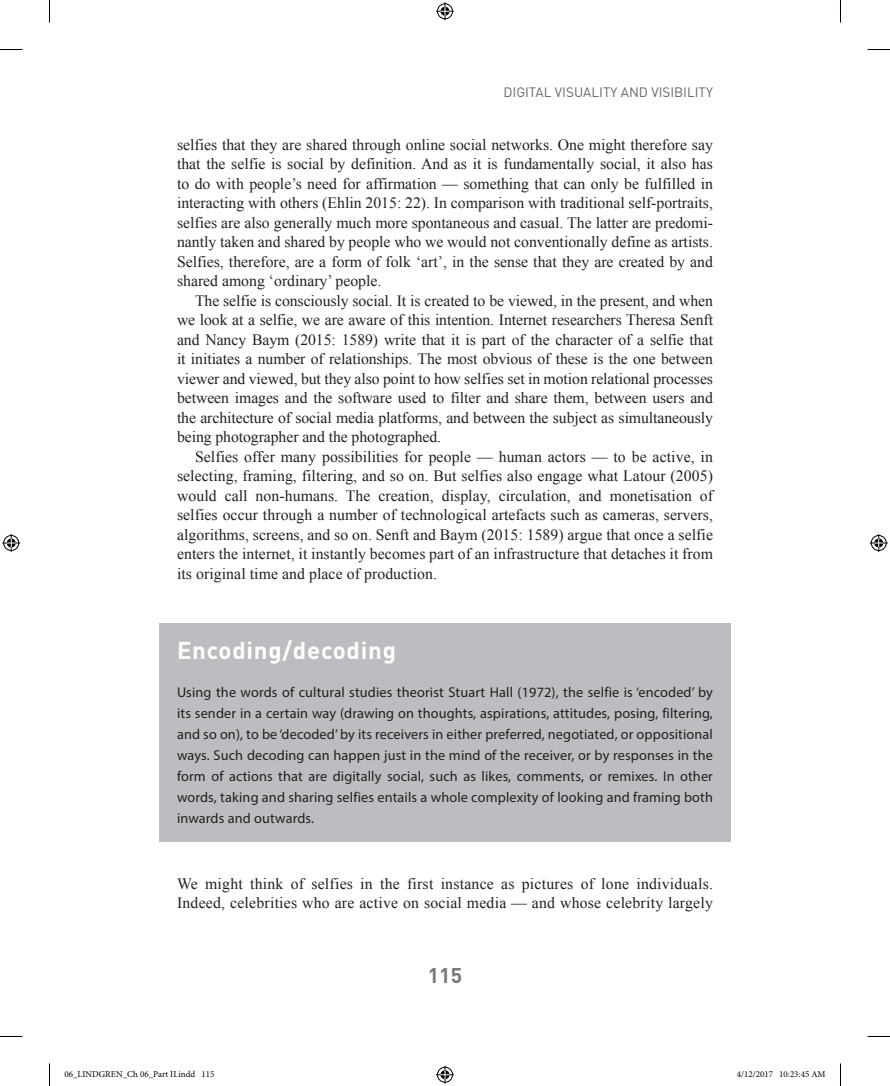
<style>
.page{position:relative;width:890px;height:1086px;background:#fff}
.page>*{position:absolute;margin:0;border:0;box-sizing:border-box;transform-origin:0 0}
.BX2_TI{font:700 24px "DIN";letter-spacing:.03em;color:#fff}
.t1{font:700 21px "DIN";color:#76787b}
.TEXT_IND{font:15.75px/19.5px "Times New Roman";color:#231f20;text-align:justify}
.EEA{font:15.75px/19.5px "Times New Roman";letter-spacing:.015em;color:#231f20}
.BX2_TEXT{font:14.25px/21px "Myriad Pro";letter-spacing:.01em;color:#231f20;text-align:justify}
.t2{font:13.5px "DIN";color:#67676a}
.t3{font:9px "Minion Pro";color:#000}
</style>
<div class="page">
<div style="left:159px;top:622px;width:571px;height:219px;background:#bcbdc0"></div>
<svg style="left:0;top:49px;width:22px;height:1px"></svg>
<svg style="left:867px;top:49px;width:23px;height:1px"></svg>
<svg style="left:0;top:1036px;width:22px;height:1px"></svg>
<svg style="left:867px;top:1036px;width:23px;height:1px"></svg>
<svg style="left:49px;top:0;width:1px;height:23px"></svg>
<svg style="left:49px;top:1063px;width:1px;height:22px"></svg>
<svg style="left:840px;top:0;width:1px;height:23px"></svg>
<svg style="left:840px;top:1063px;width:1px;height:22px"></svg>
<svg style="left:436px;top:2px;width:18px;height:18px"></svg>
<svg style="left:436px;top:1065px;width:18px;height:18px"></svg>
<svg style="left:2px;top:534px;width:18px;height:18px"></svg>
<svg style="left:870px;top:534px;width:18px;height:18px"></svg>
<p class="t2" style="left:503px;top:84px;width:211px">DIGITAL VISUALITY AND VISIBILITY</p>
<p class="TEXT_IND" style="left:177px;top:134px;width:537px">selfies that they are shared through online social networks. One might therefore say that the selfie is social by definition. And as it is fundamentally social, it also has to do with people’s need for affirmation — something that can only be fulfilled in interacting with others (Ehlin 2015: 22). In comparison with traditional self-portraits, selfies are also generally much more spontaneous and casual. The latter are predomi&shy;nantly taken and shared by people who we would not conventionally define as artists.<br>Selfies, therefore, are a form of folk ‘art’, in the sense that they are created by and shared among ‘ordinary’ people.</p>
<p class="TEXT_IND" style="left:177px;top:290px;width:538px;text-indent:18px">The selfie is consciously social. It is created to be viewed, in the present, and when we look at a selfie, we are aware of this intention. Internet researchers Theresa Senft and Nancy Baym (2015: 1589) write that it is part of the character of a selfie that it initiates a number of relationships. The most obvious of these is the one between viewer and viewed, but they also point to how selfies set in motion relational processes between images and the software used to filter and share them, between users and the architecture of social media platforms, and between the subject as simultaneously being photographer and the photographed.</p>
<p class="TEXT_IND" style="left:177px;top:446px;width:538px;text-indent:18px">Selfies offer many possibilities for people — human actors — to be active, in selecting, framing, filtering, and so on. But selfies also engage what Latour (2005) would call non-humans. The creation, display, circulation, and monetisation of selfies occur through a number of technological artefacts such as cameras, servers, algorithms, screens, and so on. Senft and Baym (2015: 1589) argue that once a selfie enters the internet, it instantly becomes part of an infrastructure that detaches it from its original time and place of production.</p>
<p class="BX2_TI" style="left:177px;top:634px;width:220px">Encoding/decoding</p>
<p class="BX2_TEXT" style="left:177px;top:681px;width:537px">Using the words of cultural studies theorist Stuart Hall (1972), the selfie is ‘encoded’ by its sender in a certain way (drawing on thoughts, aspirations, attitudes, posing, filtering, and so on), to be ‘decoded’ by its receivers in either preferred, negotiated, or oppositional ways. Such decoding can happen just in the mind of the receiver, or by responses in the form of actions that are digitally social, such as likes, comments, or remixes. In other words, taking and sharing selfies entails a whole complexity of looking and framing both inwards and outwards.</p>
<p class="EEA" style="left:177px;top:873px;width:537px">We might think of selfies in the first instance as pictures of lone individuals.<br>Indeed, celebrities who are active on social media — and whose celebrity largely</p>
<h2 class="t1" style="left:428px;top:961px;width:36px">115</h2>
<p class="t3" style="left:64px;top:1068px;width:151px">06_LINDGREN_Ch 06_Part II.indd 115</p>
<p class="t3" style="left:737px;top:1068px;width:90px">4/12/2017 10:23:45 AM</p>
</div>
